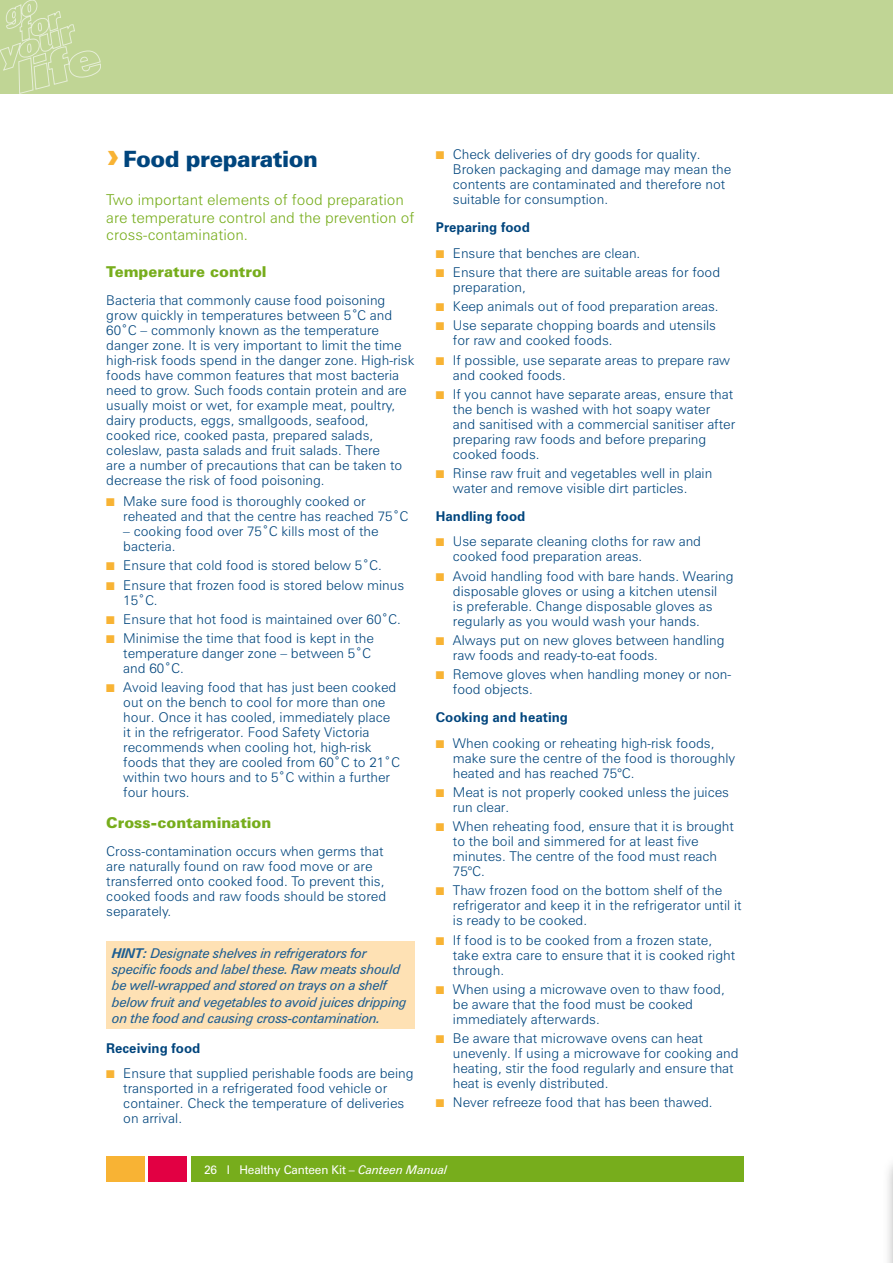
<style>
.page{position:relative;width:893px;height:1263px;background:#fff}
.page>*{position:absolute;margin:0;border:0;box-sizing:border-box;transform-origin:0 0}
.t1{font:900 36px "Zurich BT";color:#f8b334}
.t2{font:900 22.5px "Zurich BT";letter-spacing:-.02em;color:#00457d}
.t3{font:300 15px/17.2px "Zurich BT";color:#77ad1c}
.t4{font:900 15px "Zurich BT";color:#77ad1c}
.t5{font:300 13.5px/15px "Zurich BT";color:#00457d}
.t6{font:italic 13.5px/16.2px "Zurich BT";letter-spacing:-.025em;color:#1e5e92}
.t7{font:700 13.5px "Zurich BT";color:#00457d}
.t8{font:12px "Zurich BT";letter-spacing:-.01em;color:#fff}
.t9{font:11.25px "Zapf Dingbats ITC";color:#f8b334}
.s1{font-weight:700}
.s2{font-weight:400}
.s3{font-style:italic}
</style>
<div class="page">
<div style="left:191px;top:1157px;width:553px;height:25px;background:#77ad1c"></div>
<div style="left:0;top:0;width:893px;height:94px;background:#c0d595"></div>
<div style="left:149px;top:1157px;width:38px;height:25px;background:#e20043"></div>
<div style="left:106px;top:1157px;width:39px;height:25px;background:#f8b334"></div>
<svg style="left:0;top:0;width:101px;height:93px"></svg>
<div style="left:106px;top:941px;width:309px;height:88px;background:#fee1b4"></div>
<div style="left:883px;top:704px;width:10px;height:559px;background:#000;opacity:.5"></div>
<img style="left:892px;top:714px;width:1px;height:549px">
<h2 class="t2" style="left:123px;top:145px;width:196px">Food preparation</h2>
<p class="t3" style="left:106px;top:191px;width:310px">Two important elements of food preparation are temperature control and the prevention of cross-contamination.</p>
<p class="t4" style="left:106px;top:263px;width:162px">Temperature control</p>
<p class="t5" style="left:106px;top:292px;width:310px">Bacteria that commonly cause food poisoning grow quickly in temperatures between 5˚C and 60˚C – commonly known as the temperature danger zone. It is very important to limit the time high-risk foods spend in the danger zone. High-risk foods have common features that most bacteria need to grow. Such foods contain protein and are usually moist or wet, for example meat, poultry, dairy products, eggs, smallgoods, seafood, cooked rice, cooked pasta, prepared salads, coleslaw, pasta salads and fruit salads. There<br>are a number of precautions that can be taken to decrease the risk of food poisoning.</p>
<p class="t5" style="left:123px;top:494px;width:286px">Make sure food is thoroughly cooked or reheated and that the centre has reached 75˚C</p>
<p class="t5" style="left:123px;top:524px;width:257px">– cooking food over 75˚C kills most of the bacteria.</p>
<p class="t5" style="left:123px;top:556px;width:282px;line-height:19.2px">Ensure that cold food is stored below 5˚C.<br>Ensure that frozen food is stored below minus</p>
<p class="t5" style="left:123px;top:590px;width:279px;line-height:19.2px">15˚C.<br>Ensure that hot food is maintained over 60˚C.<br>Minimise the time that food is kept in the</p>
<p class="t5" style="left:123px;top:646px;width:249px">temperature danger zone – between 5˚C and 60˚C.</p>
<p class="t5" style="left:123px;top:680px;width:278px">Avoid leaving food that has just been cooked out on the bench to cool for more than one hour. Once it has cooled, immediately place it in the refrigerator. Food Safety Victoria recommends when cooling hot, high-risk foods that they are cooled from 60˚C to 21˚C within two hours and to 5˚C within a further four hours.</p>
<p class="t4" style="left:106px;top:814px;width:167px">Cross-contamination</p>
<p class="t5" style="left:106px;top:843px;width:281px">Cross-contamination occurs when germs that are naturally found on raw food move or are transferred onto cooked food. To prevent this, cooked foods and raw foods should be stored separately.</p>
<p class="t6" style="left:112px;top:945px;width:296px"><span class="s1">HINT:</span> Designate shelves in refrigerators for specific foods and label these. Raw meats should be well-wrapped and stored on trays on a shelf below fruit and vegetables to avoid juices dripping on the food and causing cross-contamination.</p>
<p class="t7" style="left:106px;top:1040px;width:96px">Receiving food</p>
<p class="t5" style="left:123px;top:1066px;width:292px">Ensure that supplied perishable foods are being transported in a refrigerated food vehicle or container. Check the temperature of deliveries on arrival.</p>
<h1 class="t1" style="left:106px;top:132px;width:15px">›</h1>
<p class="t9" style="left:106px;top:497px;width:10px">■</p>
<p class="t9" style="left:106px;top:683px;width:10px">■</p>
<p class="t9" style="left:106px;top:1069px;width:10px">■</p>
<p class="t5" style="left:453px;top:147px;width:280px">Check deliveries of dry goods for quality.<br>Broken packaging and damage may mean the contents are contaminated and therefore not suitable for consumption.</p>
<p class="t7" style="left:436px;top:219px;width:96px">Preparing food</p>
<p class="t5" style="left:453px;top:243px;width:269px;line-height:19.2px">Ensure that benches are clean.<br>Ensure that there are suitable areas for food</p>
<p class="t5" style="left:453px;top:277px;width:267px;line-height:19.2px">preparation,<br>Keep animals out of food preparation areas.<br>Use separate chopping boards and utensils</p>
<p class="t5" style="left:453px;top:331px;width:279px;line-height:19.2px">for raw and cooked foods.<br>If possible, use separate areas to prepare raw</p>
<p class="t5" style="left:453px;top:365px;width:282px;line-height:19.2px">and cooked foods.<br>If you cannot have separate areas, ensure that</p>
<p class="t5" style="left:453px;top:401px;width:284px">the bench is washed with hot soapy water and sanitised with a commercial sanitiser after preparing raw foods and before preparing cooked foods.</p>
<p class="t5" style="left:453px;top:466px;width:261px">Rinse raw fruit and vegetables well in plain water and remove visible dirt particles.</p>
<p class="t7" style="left:436px;top:508px;width:91px">Handling food</p>
<p class="t5" style="left:453px;top:534px;width:250px">Use separate cleaning cloths for raw and cooked food preparation areas.</p>
<p class="t5" style="left:453px;top:568px;width:282px">Avoid handling food with bare hands. Wearing disposable gloves or using a kitchen utensil<br>is preferable. Change disposable gloves as regularly as you would wash your hands.</p>
<p class="t5" style="left:453px;top:633px;width:273px">Always put on new gloves between handling raw foods and ready-to-eat foods.</p>
<p class="t5" style="left:453px;top:667px;width:280px">Remove gloves when handling money or non&shy;food objects.</p>
<p class="t7" style="left:436px;top:709px;width:134px">Cooking and heating</p>
<p class="t5" style="left:453px;top:735px;width:284px">When cooking or reheating high-risk foods, make sure the centre of the food is thoroughly heated and has reached 75<span class="s2">°</span>C.</p>
<p class="t5" style="left:453px;top:784px;width:278px">Meat is not properly cooked unless the juices run clear.</p>
<p class="t5" style="left:453px;top:819px;width:283px">When reheating food, ensure that it is brought to the boil and simmered for at least five minutes. The centre of the food must reach 75<span class="s2">°</span>C.</p>
<p class="t5" style="left:453px;top:883px;width:290px">Thaw frozen food on the bottom shelf of the refrigerator and keep it in the refrigerator until it is ready to be cooked.</p>
<p class="t5" style="left:453px;top:932px;width:284px">If food is to be cooked from a frozen state, take extra care to ensure that it is cooked right through.</p>
<p class="t5" style="left:453px;top:981px;width:273px">When using a microwave oven to thaw food, be aware that the food must be cooked immediately afterwards.</p>
<p class="t5" style="left:453px;top:1031px;width:287px">Be aware that microwave ovens can heat unevenly. If using a microwave for cooking and heating, stir the food regularly and ensure that heat is evenly distributed.</p>
<p class="t5" style="left:453px;top:1095px;width:261px">Never refreeze food that has been thawed.</p>
<p class="t9" style="left:436px;top:150px;width:10px">■</p>
<p class="t9" style="left:436px;top:355px;width:10px">■</p>
<p class="t9" style="left:436px;top:390px;width:10px">■</p>
<p class="t9" style="left:436px;top:469px;width:10px">■</p>
<p class="t9" style="left:436px;top:537px;width:10px">■</p>
<p class="t9" style="left:436px;top:572px;width:10px">■</p>
<p class="t9" style="left:436px;top:636px;width:10px">■</p>
<p class="t9" style="left:436px;top:670px;width:10px">■</p>
<p class="t9" style="left:436px;top:738px;width:10px">■</p>
<p class="t9" style="left:436px;top:788px;width:10px">■</p>
<p class="t9" style="left:436px;top:822px;width:10px">■</p>
<p class="t9" style="left:436px;top:886px;width:10px">■</p>
<p class="t9" style="left:436px;top:935px;width:10px">■</p>
<p class="t9" style="left:436px;top:985px;width:10px">■</p>
<p class="t9" style="left:436px;top:1034px;width:10px">■</p>
<p class="t9" style="left:436px;top:1098px;width:10px">■</p>
<p class="t8" style="left:204px;top:1162px;width:245px">26 I Healthy Canteen Kit – <span class="s3">Canteen Manual</span></p>
</div>
